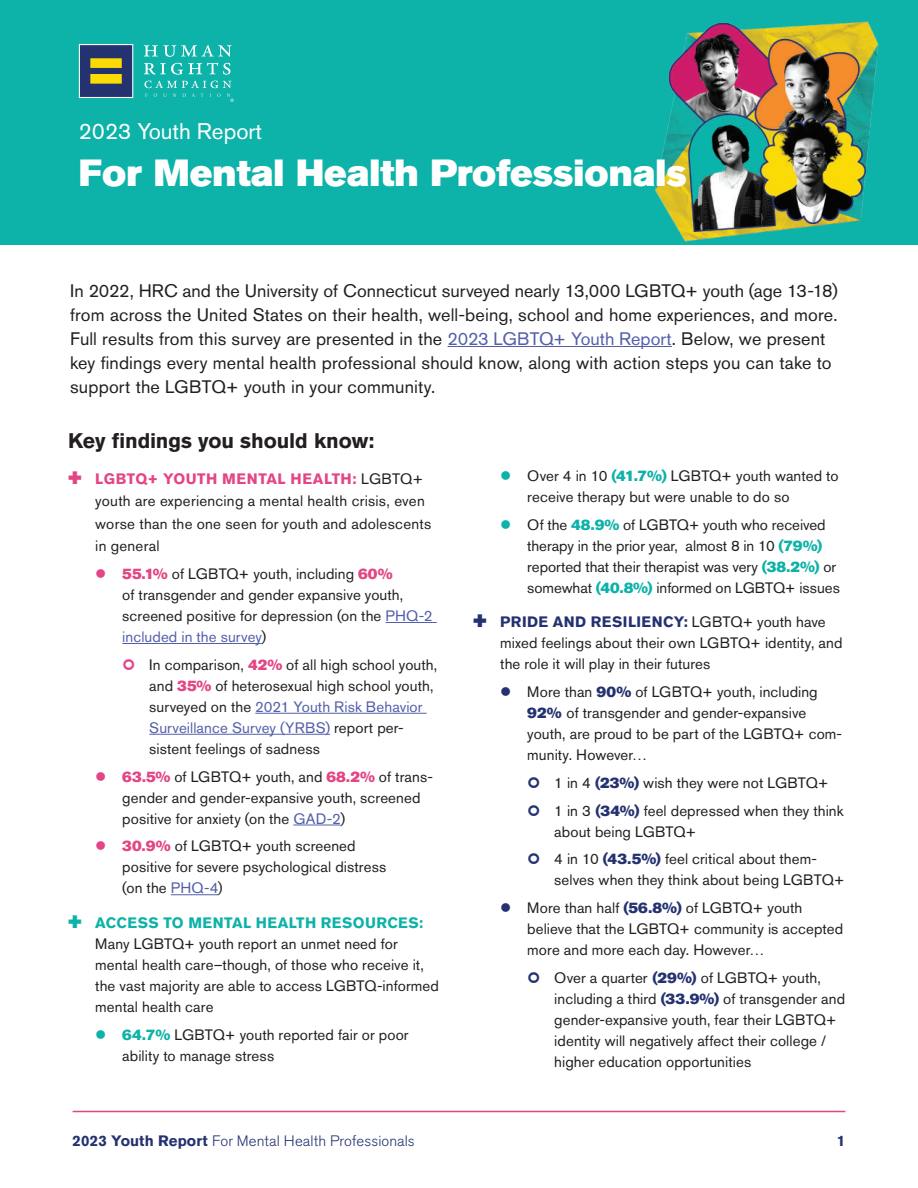
<style>
.page{position:relative;width:918px;height:1188px;background:#fff}
.page>*{position:absolute;margin:0;border:0;box-sizing:border-box;transform-origin:0 0}
.t1{font:37.5px "Akzidenz Grotesk Pro Super";color:#fff}
.t2{font:22.5px "Akzidenz Grotesk Pro";color:#fff}
.t3{font:700 21px "Akzidenz Grotesk Pro";letter-spacing:-.005em;color:#231f20}
.t4{font:18px/24px "Akzidenz Grotesk Pro";letter-spacing:.01em;color:#231f20}
.t5{font:15px/21px "Akzidenz Grotesk Pro";letter-spacing:.005em;color:#231f20}
.t6{font:300 15px "Akzidenz Grotesk Pro";letter-spacing:.005em;color:#243270}
.t7{font:700 15px "Akzidenz Grotesk Pro";color:#243270}
.s1{color:#535fab}
.s2{color:#e34585}
.s3{font-weight:700;color:#e34585}
.s4{font-family:"Akzidenz Grotesk Pro Super";color:#e34585}
.s5{color:#0db2a8}
.s6{font-weight:700;color:#0db2a8}
.s7{font-family:"Akzidenz Grotesk Pro Super";color:#0db2a8}
.s8{color:#243270}
.s9{font-weight:700;color:#243270}
.s10{font-family:"Akzidenz Grotesk Pro Super";color:#243270}
.s11{font-weight:700}
</style>
<div class="page">
<hr style="left:73px;top:1111px;width:772px;height:1px;background:#e34585">
<div style="left:0;top:0;width:918px;height:244px;background:#0db2a8"></div>
<img style="left:655px;top:21px;width:224px;height:221px">
<svg style="left:79px;top:44px;width:54px;height:54px;background:#606464"></svg>
<svg style="left:144px;top:45px;width:88px;height:12px"></svg>
<svg style="left:144px;top:63px;width:86px;height:12px"></svg>
<svg style="left:144px;top:81px;width:90px;height:21px"></svg>
<hr style="left:386px;top:622px;width:51px;height:1px;background:#535fab">
<hr style="left:122px;top:643px;width:139px;height:1px;background:#535fab">
<hr style="left:255px;top:713px;width:172px;height:1px;background:#535fab">
<hr style="left:149px;top:734px;width:181px;height:1px;background:#535fab">
<hr style="left:293px;top:825px;width:47px;height:1px;background:#535fab">
<hr style="left:171px;top:894px;width:47px;height:1px;background:#535fab">
<hr style="left:448px;top:346px;width:224px;height:1px;background:#535fab">
<h2 class="t2" style="left:79px;top:121px;width:185px">2023 Youth Report</h2>
<h1 class="t1" style="left:79px;top:156px;width:610px">For Mental Health Professionals</h1>
<p class="t4" style="left:70px;top:280px;width:769px">In 2022, HRC and the University of Connecticut surveyed nearly 13,000 LGBTQ+ youth (age 13-18) from across the United States on their health, well-being, school and home experiences, and more.<br>Full results from this survey are presented in the <span class="s1">2023 LGBTQ+ Youth Report</span>. Below, we present key findings every mental health professional should know, along with action steps you can take to support the LGBTQ+ youth in your community.</p>
<h3 class="t3" style="left:68px;top:432px;width:308px">Key findings you should know:</h3>
<p class="t5" style="left:95px;top:468px;width:337px;line-height:22.5px;text-indent:-27px"><span class="s2">✚</span> <span class="s3">LGBTQ+ YOUTH MENTAL HEALTH:</span> LGBTQ+ youth are experiencing a mental health crisis, even worse than the one seen for youth and adolescents in general</p>
<p class="t5" style="left:122px;top:564px;width:312px;text-indent:-27px"><span class="s2">●</span> <span class="s4">55.1%</span> of LGBTQ+ youth, including <span class="s4">60%<br></span>of transgender and gender expansive youth, screened positive for depression (on the <span class="s1">PHQ-2 included in the survey</span>)</p>
<p class="t5" style="left:149px;top:655px;width:290px">In comparison, <span class="s4">42%</span> of all high school youth, and <span class="s4">35%</span> of heterosexual high school youth, surveyed on the <span class="s1">2021 Youth Risk Behavior Surveillance Survey (YRBS)</span> report per&shy;sistent feelings of sadness</p>
<p class="t5" style="left:122px;top:767px;width:312px;text-indent:-27px"><span class="s2">●</span> <span class="s4">63.5%</span> of LGBTQ+ youth, and <span class="s4">68.2%</span> of trans&shy;gender and gender-expansive youth, screened positive for anxiety (on the <span class="s1">GAD-2</span>)</p>
<p class="t5" style="left:122px;top:836px;width:266px;text-indent:-27px"><span class="s2">●</span> <span class="s4">30.9%</span> of LGBTQ+ youth screened positive for severe psychological distress (on the <span class="s1">PHQ-4</span>)</p>
<p class="t5" style="left:95px;top:913px;width:345px;text-indent:-27px"><span class="s5">✚</span> <span class="s6">ACCESS TO MENTAL HEALTH RESOURCES:<br></span>Many LGBTQ+ youth report an unmet need for mental health care–though, of those who receive it, the vast majority are able to access LGBTQ-informed mental health care</p>
<p class="t5" style="left:122px;top:1025px;width:288px;text-indent:-27px"><span class="s5">●</span> <span class="s7">64.7%</span> LGBTQ+ youth reported fair or poor ability to manage stress</p>
<p class="t5" style="left:527px;top:466px;width:313px;text-indent:-27px"><span class="s5">●</span> Over 4 in 10 <span class="s7">(41.7%)</span> LGBTQ+ youth wanted to receive therapy but were unable to do so</p>
<p class="t5" style="left:527px;top:515px;width:314px;text-indent:-27px"><span class="s5">●</span> Of the <span class="s7">48.9%</span> of LGBTQ+ youth who received therapy in the prior year, almost 8 in 10 <span class="s7">(79%) </span>reported that their therapist was very <span class="s7">(38.2%)</span> or somewhat <span class="s7">(40.8%)</span> informed on LGBTQ+ issues</p>
<p class="t5" style="left:500px;top:613px;width:344px;text-indent:-27px"><span class="s8">✚</span> <span class="s9">PRIDE AND RESILIENCY:</span> LGBTQ+ youth have mixed feelings about their own LGBTQ+ identity, and the role it will play in their futures</p>
<p class="t5" style="left:527px;top:682px;width:316px;text-indent:-27px"><span class="s8">●</span> More than <span class="s10">90%</span> of LGBTQ+ youth, including <span class="s10">92%</span> of transgender and gender-expansive youth, are proud to be part of the LGBTQ+ com&shy;munity. However…</p>
<p class="t5" style="left:554px;top:770px;width:291px;line-height:27.8px">1 in 4 <span class="s10">(23%)</span> wish they were not LGBTQ+<br>1 in 3 <span class="s10">(34%)</span> feel depressed when they think</p>
<p class="t5" style="left:554px;top:818px;width:264px;line-height:27.8px">about being LGBTQ+<br>4 in 10 <span class="s10">(43.5%)</span> feel critical about them-</p>
<p class="t5" style="left:554px;top:871px;width:292px">selves when they think about being LGBTQ+</p>
<p class="t5" style="left:527px;top:898px;width:317px;text-indent:-27px"><span class="s8">●</span> More than half <span class="s10">(56.8%)</span> of LGBTQ+ youth believe that the LGBTQ+ community is accepted more and more each day. However…</p>
<p class="t5" style="left:554px;top:968px;width:292px">Over a quarter <span class="s10">(29%)</span> of LGBTQ+ youth, including a third <span class="s10">(33.9%)</span> of transgender and gender-expansive youth, fear their LGBTQ+ identity will negatively affect their college / higher education opportunities</p>
<p class="t6" style="left:73px;top:1132px;width:344px"><span class="s11">2023 Youth Report</span> For Mental Health Professionals</p>
<p class="t7" style="left:837px;top:1135px;width:10px">1</p>
</div>
